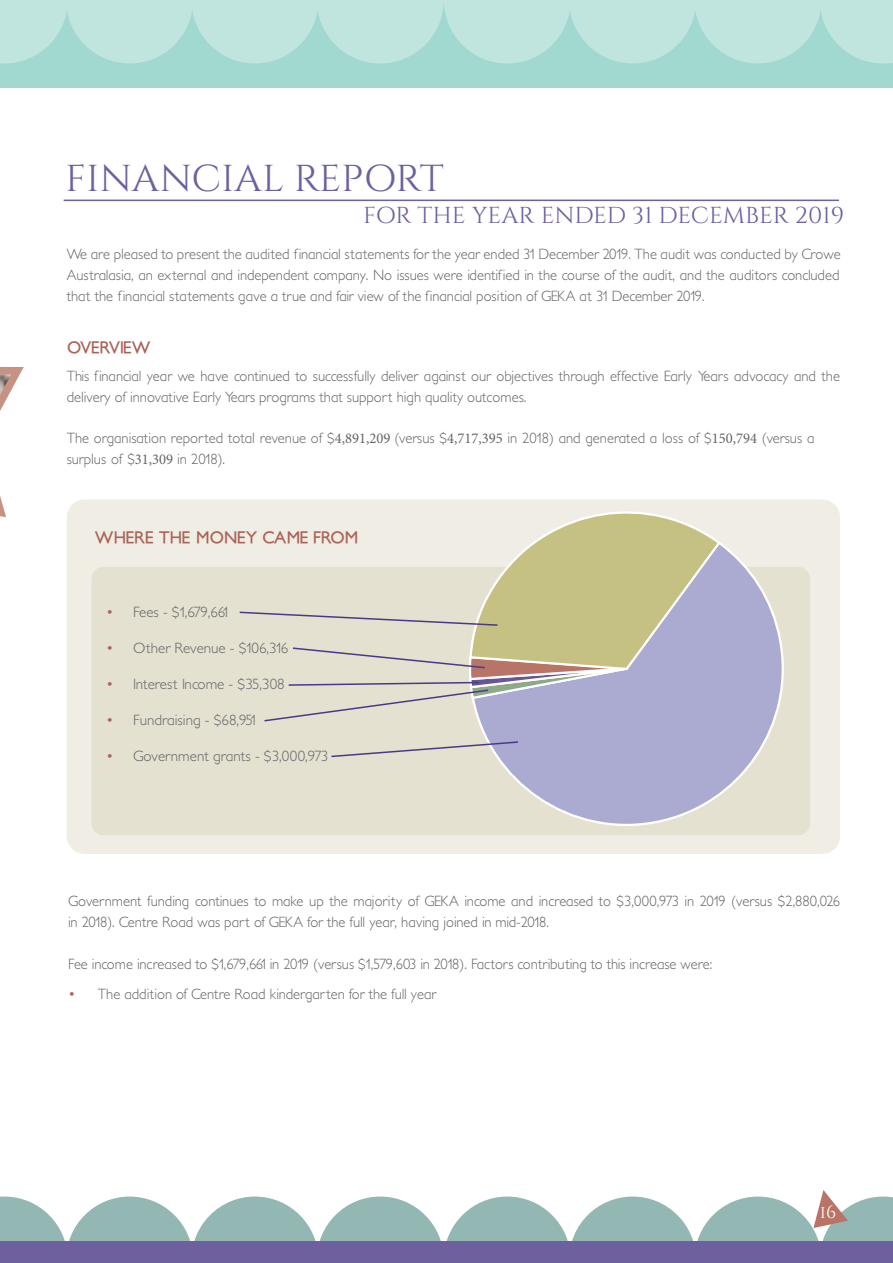
<style>
.page{position:relative;width:893px;height:1263px;background:#fff}
.page>*{position:absolute;margin:0;border:0;box-sizing:border-box;transform-origin:0 0}
.t1{font:37.5px "Cinzel";color:#6e5f9f;scale:1.04 1}
.t2{font:23.1px "Cinzel";color:#6e5f9f;scale:1.04 1}
.t3{font:18px "Cinzel Decorative";color:#fff}
.t4{font:700 16.5px "Petita";letter-spacing:-.03em;color:#aa6156}
.t5{font:300 15px/21px "Petita";color:#636466}
.t6{font:300 15px "Petita";letter-spacing:-.035em;color:#636466}
.s1{font-family:"Minion Pro";font-weight:400}
.s2{color:#aa6156}
</style>
<div class="page">
<div style="left:0;top:0;width:893px;height:88px;background:#a1d8cf"></div>
<svg style="left:0;top:0;width:893px;height:63px"></svg>
<hr style="left:64px;top:200px;width:775px;height:1px;background:#6e5f9f">
<div style="left:67px;top:499px;width:773px;height:355px;background:#efede4;border-radius:18px"></div>
<div style="left:92px;top:567px;width:718px;height:268px;background:#e4e1d0;border-radius:12px"></div>
<svg style="left:0;top:366px;width:24px;height:151px"></svg>
<svg style="left:0;top:1190px;width:893px;height:73px"></svg>
<svg style="left:478px;top:544px;width:306px;height:282px"></svg>
<svg style="left:331px;top:740px;width:189px;height:18px"></svg>
<svg style="left:238px;top:499px;width:481px;height:223px"></svg>
<h1 class="t1" style="left:65px;top:156px;width:366px">FINANCIAL REPORT</h1>
<h2 class="t2" style="left:363px;top:202px;width:464px">FOR THE YEAR ENDED 31 DECEMBER 2019</h2>
<p class="t5" style="left:67px;top:244px;width:775px;text-align:justify">We are pleased to present the audited financial statements for the year ended 31 December 2019. The audit was conducted by Crowe Australasia, an external and independent company. No issues were identified in the course of the audit, and the auditors concluded that the financial statements gave a true and fair view of the financial position of GEKA at 31 December 2019.</p>
<p class="t4" style="left:67px;top:338px;width:85px">OVERVIEW</p>
<p class="t5" style="left:67px;top:366px;width:775px">This financial year we have continued to successfully deliver against our objectives through effective Early Years advocacy and the delivery of innovative Early Years programs that support high quality outcomes.</p>
<p class="t5" style="left:67px;top:428px;width:749px">The organisation reported total revenue of $<span class="s1">4,891,209</span> (versus $<span class="s1">4,717,395</span> in 2018) and generated a loss of $<span class="s1">150,794</span> (versus a surplus of $<span class="s1">31,309</span> in 2018).</p>
<p class="t4" style="left:95px;top:528px;width:265px">WHERE THE MONEY CAME FROM</p>
<p class="t6" style="left:106px;top:604px;width:123px"><span class="s2">•</span> Fees - $1,679,661</p>
<p class="t5" style="left:106px;top:638px;width:183px"><span class="s2">•</span> Other Revenue - $106,316</p>
<p class="t5" style="left:106px;top:674px;width:180px"><span class="s2">•</span> Interest Income - $35,308</p>
<p class="t5" style="left:106px;top:710px;width:151px"><span class="s2">•</span> Fundraising - $68,951</p>
<p class="t5" style="left:106px;top:746px;width:223px"><span class="s2">•</span> Government grants - $3,000,973</p>
<p class="t5" style="left:68px;top:891px;width:773px">Government funding continues to make up the majority of GEKA income and increased to $3,000,973 in 2019 (versus $2,880,026 in 2018). Centre Road was part of GEKA for the full year, having joined in mid-2018.</p>
<p class="t5" style="left:68px;top:954px;width:646px">Fee income increased to $1,679,661 in 2019 (versus $1,579,603 in 2018). Factors contributing to this increase were:</p>
<p class="t5" style="left:68px;top:984px;width:370px"><span class="s2">•</span> The addition of Centre Road kindergarten for the full year</p>
<p class="t3" style="left:820px;top:1201px;width:18px">16</p>
</div>
